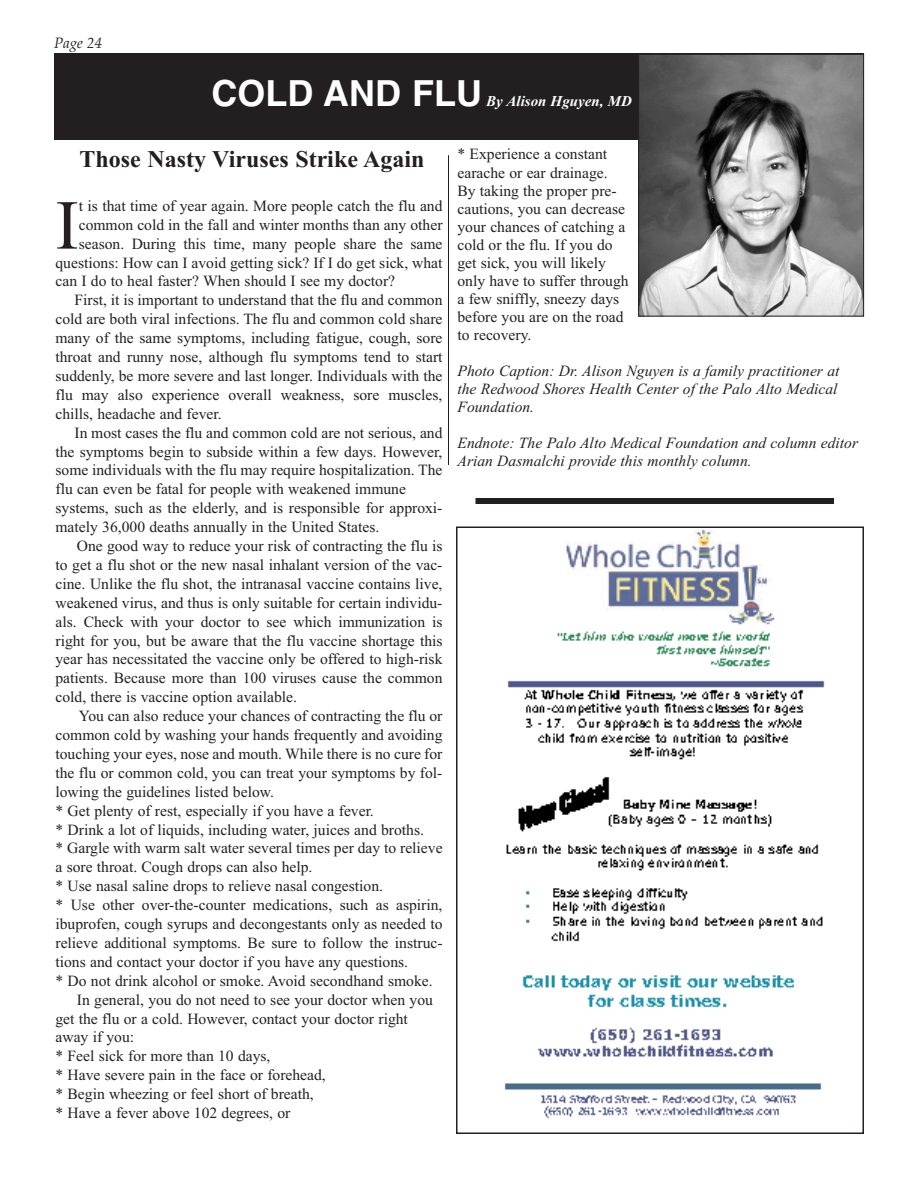
<style>
.page{position:relative;width:918px;height:1188px;background:#fff}
.page>*{position:absolute;margin:0;border:0;box-sizing:border-box;transform-origin:0 0}
.t1{font:70.05px "Times New Roman";color:#231f20}
.t2{font:700 36px "Helvetica";color:#fff}
.t3{font:700 24px "Times New Roman";color:#231f20}
.t4{font:15.6px/18.1px "Times New Roman";color:#231f20}
.t5{font:italic 15.6px/18px "Times New Roman";color:#231f20}
.t6{font:italic 700 15px "Times New Roman";color:#fff}
.t7{font:italic 15px "Palatino";color:#231f20}
</style>
<div class="page">
<div style="left:54px;top:53px;width:810px;height:87px;background:#231f20"></div>
<img style="left:640px;top:56px;width:222px;height:259px">
<div style="left:638px;top:54px;width:226px;height:263px;border:1px solid #231f20"></div>
<hr style="left:448px;top:155px;width:1px;height:310px;background:#231f20">
<img style="left:504px;top:529px;width:321px;height:590px">
<div style="left:456px;top:526px;width:408px;height:608px;border:2px solid #231f20"></div>
<div style="left:476px;top:498px;width:358px;height:6px;background:#231f20"></div>
<p class="t7" style="left:54px;top:35px;width:50px">Page 24</p>
<h2 class="t2" style="left:212px;top:79px;width:272px">COLD AND FLU</h2>
<p class="t6" style="left:486px;top:92px;width:147px">By Alison Hguyen, MD</p>
<h3 class="t3" style="left:80px;top:145px;width:347px">Those Nasty Viruses Strike Again</h3>
<h1 class="t1" style="left:56px;top:183px;width:25px">I</h1>
<p class="t4" style="left:79px;top:196px;width:365px">t is that time of year again. More people catch the flu and</p>
<p class="t4" style="left:79px;top:215px;width:365px">common cold in the fall and winter months than any other</p>
<p class="t4" style="left:79px;top:234px;width:365px">season. During this time, many people share the same</p>
<p class="t4" style="left:56px;top:253px;width:389px">questions: How can I avoid getting sick? If I do get sick, what</p>
<p class="t4" style="left:56px;top:272px;width:341px">can I do to heal faster? When should I see my doctor?</p>
<p class="t4" style="left:75px;top:291px;width:369px">First, it is important to understand that the flu and common</p>
<p class="t4" style="left:56px;top:310px;width:389px">cold are both viral infections. The flu and common cold share</p>
<p class="t4" style="left:56px;top:329px;width:389px">many of the same symptoms, including fatigue, cough, sore</p>
<p class="t4" style="left:56px;top:348px;width:389px">throat and runny nose, although flu symptoms tend to start</p>
<p class="t4" style="left:56px;top:366px;width:388px">suddenly, be more severe and last longer. Individuals with the</p>
<p class="t4" style="left:56px;top:385px;width:389px">flu may also experience overall weakness, sore muscles,</p>
<p class="t4" style="left:56px;top:404px;width:168px">chills, headache and fever.</p>
<p class="t4" style="left:74px;top:423px;width:370px">In most cases the flu and common cold are not serious, and</p>
<p class="t4" style="left:56px;top:442px;width:388px">the symptoms begin to subside within a few days. However,</p>
<p class="t4" style="left:56px;top:461px;width:389px">some individuals with the flu may require hospitalization. The</p>
<p class="t4" style="left:56px;top:480px;width:352px">flu can even be fatal for people with weakened immune</p>
<p class="t4" style="left:56px;top:499px;width:388px">systems, such as the elderly, and is responsible for approxi-</p>
<p class="t4" style="left:56px;top:518px;width:325px">mately 36,000 deaths annually in the United States.</p>
<p class="t4" style="left:77px;top:537px;width:367px">One good way to reduce your risk of contracting the flu is</p>
<p class="t4" style="left:56px;top:555px;width:388px">to get a flu shot or the new nasal inhalant version of the vac-</p>
<p class="t4" style="left:56px;top:574px;width:389px">cine. Unlike the flu shot, the intranasal vaccine contains live,</p>
<p class="t4" style="left:56px;top:593px;width:388px">weakened virus, and thus is only suitable for certain individu-</p>
<p class="t4" style="left:56px;top:612px;width:389px">als. Check with your doctor to see which immunization is</p>
<p class="t4" style="left:56px;top:631px;width:389px">right for you, but be aware that the flu vaccine shortage this</p>
<p class="t4" style="left:56px;top:650px;width:389px">year has necessitated the vaccine only be offered to high-risk</p>
<p class="t4" style="left:56px;top:669px;width:389px">patients. Because more than 100 viruses cause the common</p>
<p class="t4" style="left:56px;top:688px;width:243px">cold, there is vaccine option available.</p>
<p class="t4" style="left:79px;top:707px;width:365px">You can also reduce your chances of contracting the flu or</p>
<p class="t4" style="left:56px;top:726px;width:389px">common cold by washing your hands frequently and avoiding</p>
<p class="t4" style="left:56px;top:744px;width:389px">touching your eyes, nose and mouth. While there is no cure for</p>
<p class="t4" style="left:56px;top:763px;width:388px">the flu or common cold, you can treat your symptoms by fol-</p>
<p class="t4" style="left:56px;top:782px;width:220px">lowing the guidelines listed below.</p>
<p class="t4" style="left:56px;top:801px;width:320px">* Get plenty of rest, especially if you have a fever.</p>
<p class="t4" style="left:56px;top:820px;width:370px">* Drink a lot of liquids, including water, juices and broths.</p>
<p class="t4" style="left:56px;top:839px;width:389px">* Gargle with warm salt water several times per day to relieve</p>
<p class="t4" style="left:56px;top:858px;width:259px">a sore throat. Cough drops can also help.</p>
<p class="t4" style="left:56px;top:877px;width:329px">* Use nasal saline drops to relieve nasal congestion.</p>
<p class="t4" style="left:56px;top:896px;width:389px">* Use other over-the-counter medications, such as aspirin,</p>
<p class="t4" style="left:56px;top:915px;width:389px">ibuprofen, cough syrups and decongestants only as needed to</p>
<p class="t4" style="left:56px;top:933px;width:389px">relieve additional symptoms. Be sure to follow the instruc-</p>
<p class="t4" style="left:56px;top:952px;width:354px">tions and contact your doctor if you have any questions.</p>
<p class="t4" style="left:56px;top:971px;width:379px">* Do not drink alcohol or smoke. Avoid secondhand smoke.</p>
<p class="t4" style="left:77px;top:990px;width:358px">In general, you do not need to see your doctor when you</p>
<p class="t4" style="left:56px;top:1009px;width:354px">get the flu or a cold. However, contact your doctor right</p>
<p class="t4" style="left:56px;top:1028px;width:80px">away if you:</p>
<p class="t4" style="left:56px;top:1047px;width:217px">* Feel sick for more than 10 days,</p>
<p class="t4" style="left:56px;top:1066px;width:272px">* Have severe pain in the face or forehead,</p>
<p class="t4" style="left:56px;top:1085px;width:260px">* Begin wheezing or feel short of breath,</p>
<p class="t4" style="left:56px;top:1104px;width:236px">* Have a fever above 102 degrees, or</p>
<p class="t4" style="left:458px;top:145px;width:173px">* Experience a constant earache or ear drainage.<br>By taking the proper pre&shy;cautions, you can decrease your chances of catching a cold or the flu. If you do get sick, you will likely only have to suffer through a few sniffly, sneezy days before you are on the road to recovery.</p>
<p class="t5" style="left:458px;top:362px;width:383px">Photo Caption: Dr. Alison Nguyen is a family practitioner at the Redwood Shores Health Center of the Palo Alto Medical<br>Foundation.</p>
<p class="t5" style="left:458px;top:434px;width:402px">Endnote: The Palo Alto Medical Foundation and column editor<br>Arian Dasmalchi provide this monthly column.</p>
</div>
